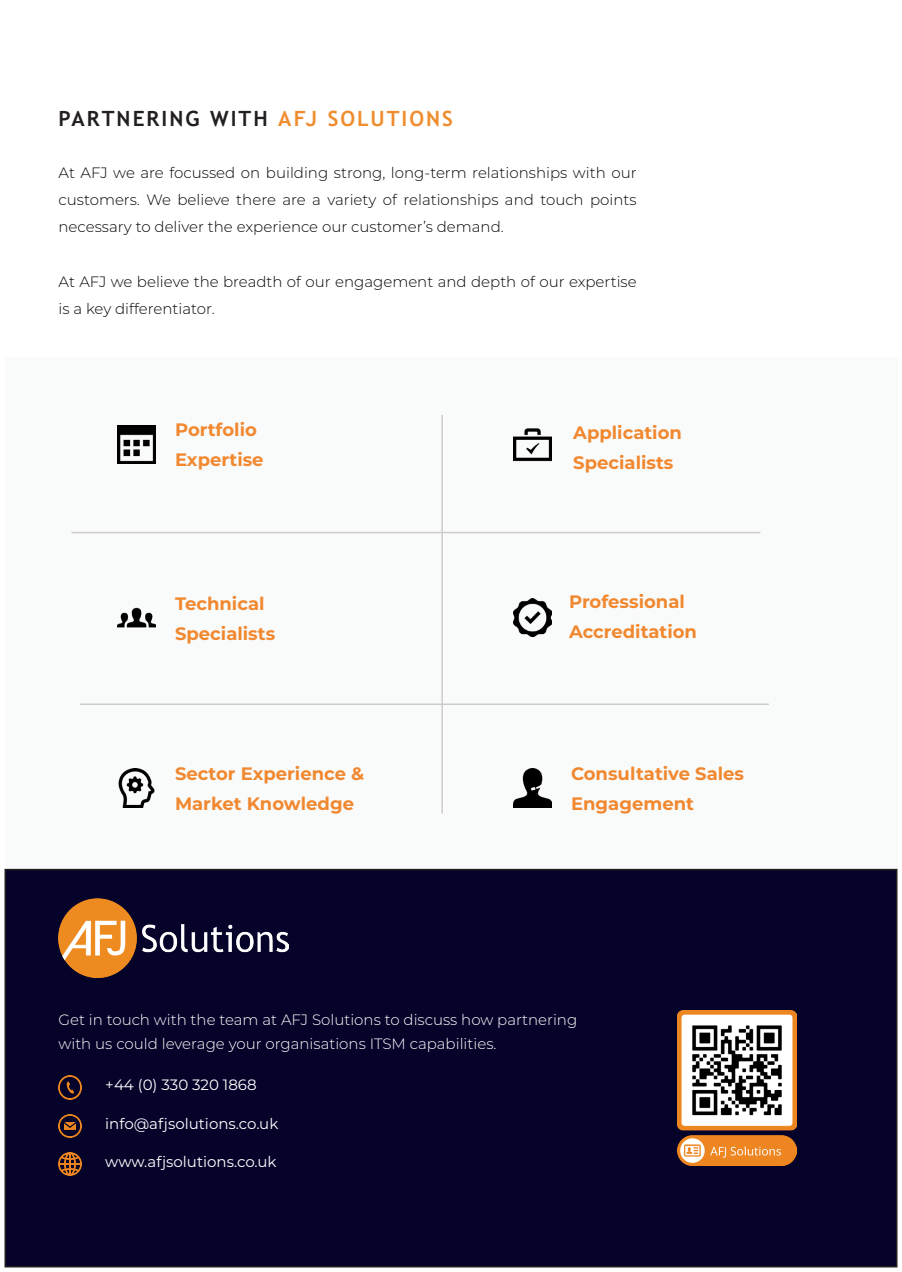
<style>
.page{position:relative;width:902px;height:1272px;background:#fff}
.page>*{position:absolute;margin:0;border:0;box-sizing:border-box;transform-origin:0 0}
.t1{font:700 21px "Trebuchet MS";letter-spacing:.095em;color:#231f20}
.t2{font:700 18px "Montserrat";color:#f1882f}
.t3{font:300 15px/27px "Montserrat";color:#040503;text-align:justify}
.t4{font:300 15px/24px "Montserrat";color:#fff}
.t5{font:15px "Montserrat";color:#fff}
.s1{color:#ef8d2e}
</style>
<div class="page">
<div style="left:4px;top:357px;width:893px;height:512px;background:#f9fafa"></div>
<hr style="left:80px;top:703px;width:689px;height:2px;background:#ceccca">
<hr style="left:71px;top:532px;width:689px;height:1px;background:#ceccca">
<hr style="left:441px;top:415px;width:2px;height:398px;background:#ceccca">
<img style="left:514px;top:769px;width:38px;height:38px">
<img style="left:118px;top:769px;width:37px;height:38px">
<img style="left:118px;top:607px;width:38px;height:21px">
<img style="left:514px;top:598px;width:38px;height:38px">
<img style="left:118px;top:425px;width:38px;height:39px">
<img style="left:514px;top:428px;width:38px;height:34px">
<div style="left:5px;top:869px;width:892px;height:398px;background:#06032a"></div>
<div style="left:4px;top:869px;width:893px;height:398px;border:2px solid #231f20"></div>
<img style="left:58px;top:899px;width:231px;height:78px">
<img style="left:58px;top:1076px;width:24px;height:23px">
<img style="left:58px;top:1114px;width:24px;height:23px">
<img style="left:58px;top:1152px;width:24px;height:24px">
<img style="left:677px;top:1010px;width:120px;height:155px">
<p class="t1" style="left:58px;top:106px;width:396px">PARTNERING WITH <span class="s1">AFJ SOLUTIONS</span></p>
<p class="t3" style="left:58px;top:159px;width:580px">At AFJ we are focussed on building strong, long-term relationships with our customers. We believe there are a variety of relationships and touch points necessary to deliver the experience our customer’s demand.</p>
<p class="t3" style="left:58px;top:267px;width:580px">At AFJ we believe the breadth of our engagement and depth of our expertise is a key differentiator.</p>
<p class="t2" style="left:175px;top:417px;width:83px">Portfolio</p>
<p class="t2" style="left:175px;top:447px;width:90px">Expertise</p>
<p class="t2" style="left:175px;top:591px;width:91px">Technical</p>
<p class="t2" style="left:175px;top:621px;width:102px">Specialists</p>
<p class="t2" style="left:175px;top:760px;width:191px">Sector Experience &amp;</p>
<p class="t2" style="left:175px;top:790px;width:180px">Market Knowledge</p>
<p class="t2" style="left:573px;top:419px;width:110px">Application</p>
<p class="t2" style="left:573px;top:449px;width:102px">Specialists</p>
<p class="t2" style="left:569px;top:589px;width:117px">Professional</p>
<p class="t2" style="left:569px;top:619px;width:130px">Accreditation</p>
<p class="t2" style="left:571px;top:760px;width:175px">Consultative Sales</p>
<p class="t2" style="left:571px;top:790px;width:125px">Engagement</p>
<p class="t4" style="left:58px;top:1007px;width:520px">Get in touch with the team at AFJ Solutions to discuss how partnering with us could leverage your organisations ITSM capabilities.</p>
<p class="t5" style="left:105px;top:1075px;width:153px">+44 (0) 330 320 1868</p>
<p class="t5" style="left:105px;top:1113px;width:175px">info@afjsolutions.co.uk</p>
<p class="t5" style="left:105px;top:1151px;width:173px">www.afjsolutions.co.uk</p>
</div>
